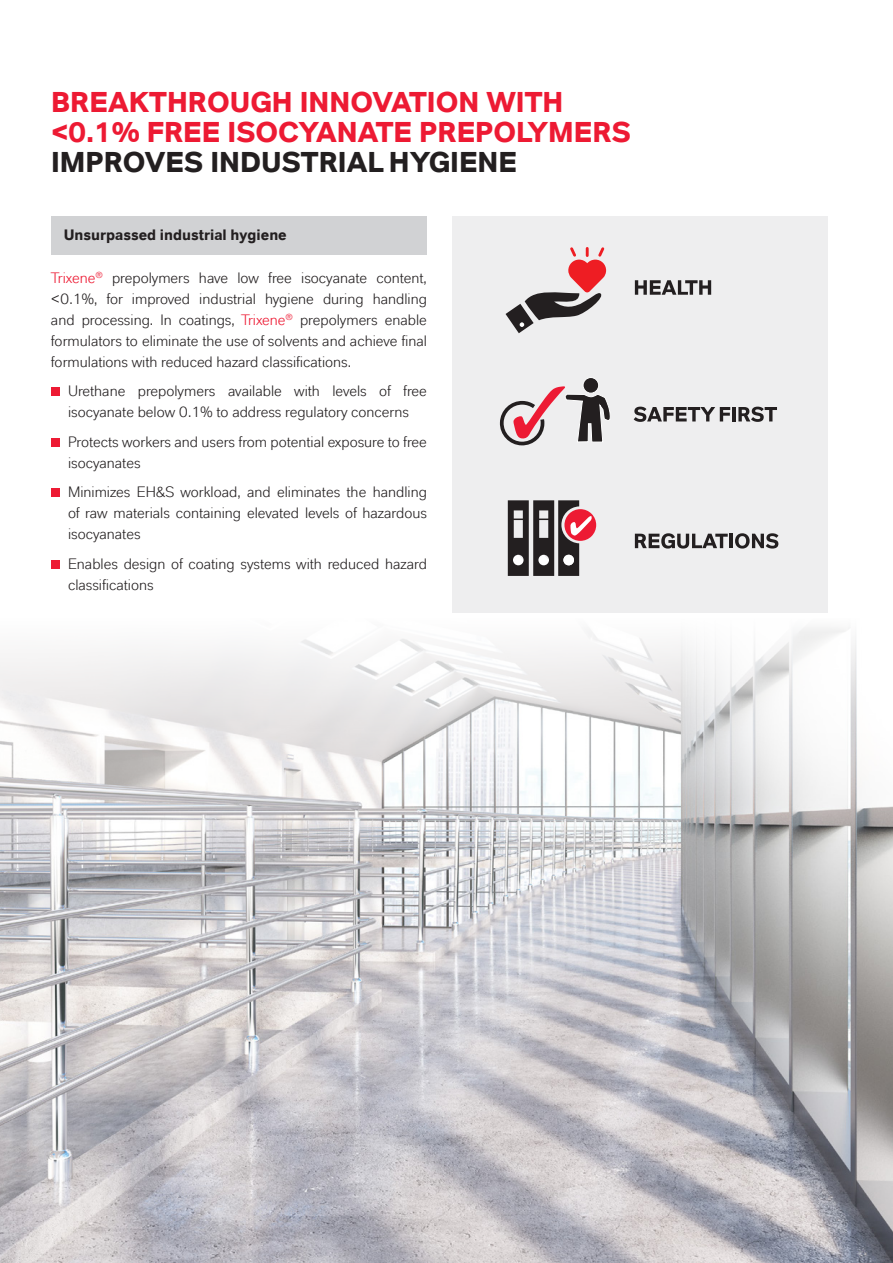
<style>
.page{position:relative;width:893px;height:1263px;background:#fff}
.page>*{position:absolute;margin:0;border:0;box-sizing:border-box;transform-origin:0 0}
.Paragraph_Style1{font:700 28.5px/30px "Lanxess";color:#ed1a33}
.t1{font:15px/21px "Lanxess";color:#231f20}
.Fließtext_US{font:700 15px "Lanxess";color:#231f20}
.s1{color:#231f20}
.s2{color:#ed1a33}
</style>
<div class="page">
<img style="left:0;top:851px;width:893px;height:412px">
<svg style="left:0;top:612px;width:893px;height:239px"></svg>
<div style="left:51px;top:388px;width:8px;height:8px;background:#ed1a33"></div>
<div style="left:51px;top:438px;width:8px;height:9px;background:#ed1a33"></div>
<div style="left:51px;top:489px;width:8px;height:8px;background:#ed1a33"></div>
<div style="left:51px;top:560px;width:8px;height:9px;background:#ed1a33"></div>
<div style="left:51px;top:216px;width:376px;height:38px;background:#d1d2d4"></div>
<div style="left:452px;top:216px;width:376px;height:396px;background:#eeeeef"></div>
<div style="left:583px;top:377px;width:16px;height:16px;background:#231f20;border-radius:50%"></div>
<div style="left:583px;top:377px;width:16px;height:16px;border:1px solid #fff;border-radius:50%"></div>
<svg style="left:501px;top:386px;width:109px;height:60px"></svg>
<svg style="left:634px;top:407px;width:96px;height:15px"></svg>
<hr style="left:732px;top:407px;width:3px;height:14px;background:#231f20">
<svg style="left:738px;top:407px;width:39px;height:15px"></svg>
<svg style="left:508px;top:500px;width:88px;height:76px"></svg>
<div style="left:563px;top:555px;width:11px;height:10px;background:#fff;border-radius:50%"></div>
<svg style="left:635px;top:533px;width:93px;height:16px"></svg>
<hr style="left:729px;top:534px;width:4px;height:14px;background:#231f20">
<svg style="left:735px;top:533px;width:43px;height:16px"></svg>
<svg style="left:635px;top:280px;width:76px;height:15px"></svg>
<svg style="left:506px;top:247px;width:101px;height:86px"></svg>
<p class="Paragraph_Style1" style="left:51px;top:85px;width:581px">BREAKTHROUGH INNOVATION WITH &lt;0.1% FREE ISOCYANATE PREPOLYMERS<br><span class="s1">IMPROVES INDUSTRIAL HYGIENE</span></p>
<p class="Fließtext_US" style="left:64px;top:224px;width:224px">Unsurpassed industrial hygiene</p>
<p class="t1" style="left:51px;top:267px;width:377px;text-align:justify"><span class="s2">Trixene</span><sup>®</sup> prepolymers have low free isocyanate content, &lt;0.1%, for improved industrial hygiene during handling and processing. In coatings, <span class="s2">Trixene</span><sup>®</sup> prepolymers enable formulators to eliminate the use of solvents and achieve final formulations with reduced hazard classifications.</p>
<p class="t1" style="left:68px;top:380px;width:360px">Urethane prepolymers available with levels of free isocyanate below 0.1% to address regulatory concerns</p>
<p class="t1" style="left:68px;top:431px;width:360px">Protects workers and users from potential exposure to free isocyanates</p>
<p class="t1" style="left:68px;top:481px;width:360px;text-align:justify">Minimizes EH&amp;S workload, and eliminates the handling of raw materials containing elevated levels of hazardous isocyanates</p>
<p class="t1" style="left:68px;top:553px;width:360px">Enables design of coating systems with reduced hazard classifications</p>
</div>
